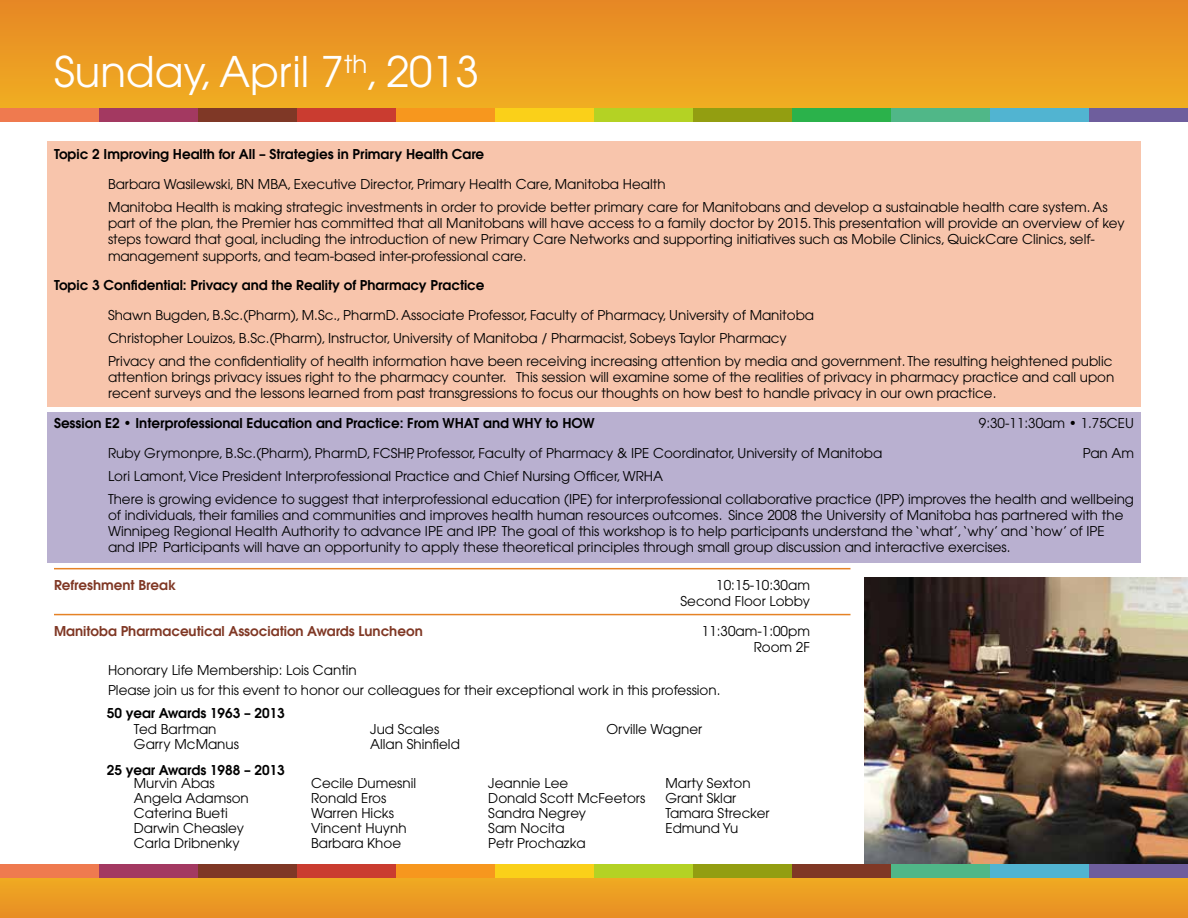
<style>
.page{position:relative;width:1188px;height:918px;background:#fff}
.page>*{position:absolute;margin:0;border:0;box-sizing:border-box;transform-origin:0 0}
.t1{font:42px "Avant Garde";color:#fff}
.t2{font:13.5px/15px "Avant Garde";color:#000}
.t3{font:600 13.5px "Avant Garde";color:#000}
.t4{font:600 13.5px "Avant Garde";color:#803825}
</style>
<div class="page">
<div style="left:0;top:0;width:1188px;height:115px;background:linear-gradient(to bottom,#e68725,#f1b021)"></div>
<svg style="left:0;top:878px;width:1188px;height:40px;background:#eb9b23"></svg>
<div style="left:0;top:108px;width:99px;height:14px;background:#ef7a4f"></div>
<div style="left:99px;top:108px;width:99px;height:14px;background:#a33961"></div>
<div style="left:198px;top:108px;width:99px;height:14px;background:#7f3826"></div>
<div style="left:297px;top:108px;width:99px;height:14px;background:#ca3c30"></div>
<div style="left:396px;top:108px;width:99px;height:14px;background:#f7971e"></div>
<div style="left:495px;top:108px;width:99px;height:14px;background:#fad019"></div>
<div style="left:594px;top:108px;width:99px;height:14px;background:#b4d224"></div>
<div style="left:693px;top:108px;width:99px;height:14px;background:#939e11"></div>
<div style="left:792px;top:108px;width:99px;height:14px;background:#2bb24b"></div>
<div style="left:891px;top:108px;width:99px;height:14px;background:#50b788"></div>
<div style="left:990px;top:108px;width:99px;height:14px;background:#51b4d1"></div>
<div style="left:1089px;top:108px;width:99px;height:14px;background:#6e5e9d"></div>
<div style="left:0;top:864px;width:99px;height:14px;background:#ef7a4f"></div>
<div style="left:99px;top:864px;width:99px;height:14px;background:#a33961"></div>
<div style="left:198px;top:864px;width:99px;height:14px;background:#7f3826"></div>
<div style="left:297px;top:864px;width:99px;height:14px;background:#ca3c30"></div>
<div style="left:396px;top:864px;width:99px;height:14px;background:#f7971e"></div>
<div style="left:495px;top:864px;width:99px;height:14px;background:#fad019"></div>
<div style="left:594px;top:864px;width:99px;height:14px;background:#b4d224"></div>
<div style="left:693px;top:864px;width:99px;height:14px;background:#939e11"></div>
<div style="left:792px;top:864px;width:99px;height:14px;background:#803825"></div>
<div style="left:891px;top:864px;width:99px;height:14px;background:#50b788"></div>
<div style="left:990px;top:864px;width:99px;height:14px;background:#51b4d1"></div>
<div style="left:1089px;top:864px;width:99px;height:14px;background:#6e5e9d"></div>
<div style="left:47px;top:142px;width:1094px;height:265px;background:#f8c5ac"></div>
<div style="left:47px;top:412px;width:1094px;height:151px;background:#b9b0d0"></div>
<hr style="left:54px;top:568px;width:796px;height:1px;background:#e58225">
<hr style="left:54px;top:614px;width:796px;height:1px;background:#e58225">
<img style="left:864px;top:578px;width:324px;height:286px">
<h1 class="t1" style="left:54px;top:47px;width:427px">Sunday, April 7<sup>th</sup>, 2013</h1>
<p class="t3" style="left:54px;top:146px;width:432px">Topic 2 Improving Health for All – Strategies in Primary Health Care</p>
<p class="t2" style="left:108px;top:173px;width:1001px;line-height:23px">Barbara Wasilewski, BN MBA, Executive Director, Primary Health Care, Manitoba Health<br>Manitoba Health is making strategic investments in order to provide better primary care for Manitobans and develop a sustainable health care system. As</p>
<p class="t2" style="left:108px;top:215px;width:1018px;line-height:16.2px">part of the plan, the Premier has committed that all Manitobans will have access to a family doctor by 2015. This presentation will provide an overview of key steps toward that goal, including the introduction of new Primary Care Networks and supporting initiatives such as Mobile Clinics, QuickCare Clinics, self&shy;management supports, and team-based inter-professional care.</p>
<p class="t3" style="left:54px;top:277px;width:432px">Topic 3 Confidential: Privacy and the Reality of Pharmacy Practice</p>
<p class="t2" style="left:108px;top:304px;width:1006px;line-height:23px">Shawn Bugden, B.Sc.(Pharm), M.Sc., PharmD. Associate Professor, Faculty of Pharmacy, University of Manitoba<br>Christopher Louizos, B.Sc.(Pharm), Instructor, University of Manitoba / Pharmacist, Sobeys Taylor Pharmacy<br>Privacy and the confidentiality of health information have been receiving increasing attention by media and government. The resulting heightened public</p>
<p class="t2" style="left:108px;top:369px;width:1008px;line-height:16.2px">attention brings privacy issues right to the pharmacy counter. This session will examine some of the realities of privacy in pharmacy practice and call upon recent surveys and the lessons learned from past transgressions to focus our thoughts on how best to handle privacy in our own practice.</p>
<p class="t3" style="left:54px;top:414px;width:542px">Session E2 • Interprofessional Education and Practice: From WHAT and WHY to HOW</p>
<p class="t2" style="left:979px;top:416px;width:157px">9:30-11:30am • 1.75CEU</p>
<p class="t2" style="left:108px;top:445px;width:776px">Ruby Grymonpre, B.Sc.(Pharm), PharmD, FCSHP, Professor, Faculty of Pharmacy &amp; IPE Coordinator, University of Manitoba</p>
<p class="t2" style="left:1083px;top:445px;width:53px">Pan Am</p>
<p class="t2" style="left:108px;top:464px;width:1028px;line-height:23px">Lori Lamont, Vice President Interprofessional Practice and Chief Nursing Officer, WRHA<br>There is growing evidence to suggest that interprofessional education (IPE) for interprofessional collaborative practice (IPP) improves the health and wellbeing</p>
<p class="t2" style="left:108px;top:507px;width:1017px;line-height:16.2px">of individuals, their families and communities and improves health human resources outcomes. Since 2008 the University of Manitoba has partnered with the<br>Winnipeg Regional Health Authority to advance IPE and IPP. The goal of this workshop is to help participants understand the ‘what’,‘why’ and ‘how’ of IPE and IPP. Participants will have an opportunity to apply these theoretical principles through small group discussion and interactive exercises.</p>
<p class="t4" style="left:54px;top:576px;width:123px">Refreshment Break</p>
<p class="t2" style="left:681px;top:577px;width:131px;line-height:16.2px;text-align:right">10:15-10:30am<br>Second Floor Lobby</p>
<p class="t4" style="left:54px;top:622px;width:370px">Manitoba Pharmaceutical Association Awards Luncheon</p>
<p class="t2" style="left:702px;top:623px;width:110px;line-height:16.2px;text-align:right">11:30am-1:00pm<br>Room 2F</p>
<p class="t2" style="left:108px;top:660px;width:614px;line-height:20.5px">Honorary Life Membership: Lois Cantin<br>Please join us for this event to honor our colleagues for their exceptional work in this profession.</p>
<p class="t3" style="left:107px;top:704px;width:179px">50 year Awards 1963 – 2013</p>
<p class="t2" style="left:134px;top:721px;width:107px">Ted Bartman<br>Garry McManus</p>
<p class="t2" style="left:370px;top:721px;width:91px">Jud Scales<br>Allan Shinfield</p>
<p class="t2" style="left:606px;top:721px;width:97px">Orville Wagner</p>
<p class="t3" style="left:107px;top:761px;width:179px">25 year Awards 1988 – 2013</p>
<p class="t2" style="left:134px;top:775px;width:116px">Murvin Abas<br>Angela Adamson<br>Caterina Bueti<br>Darwin Cheasley<br>Carla Dribnenky</p>
<p class="t2" style="left:311px;top:775px;width:106px">Cecile Dumesnil<br>Ronald Eros<br>Warren Hicks<br>Vincent Huynh<br>Barbara Khoe</p>
<p class="t2" style="left:488px;top:775px;width:159px">Jeannie Lee<br>Donald Scott McFeetors<br>Sandra Negrey<br>Sam Nocita<br>Petr Prochazka</p>
<p class="t2" style="left:665px;top:775px;width:106px">Marty Sexton<br>Grant Sklar<br>Tamara Strecker<br>Edmund Yu</p>
</div>
